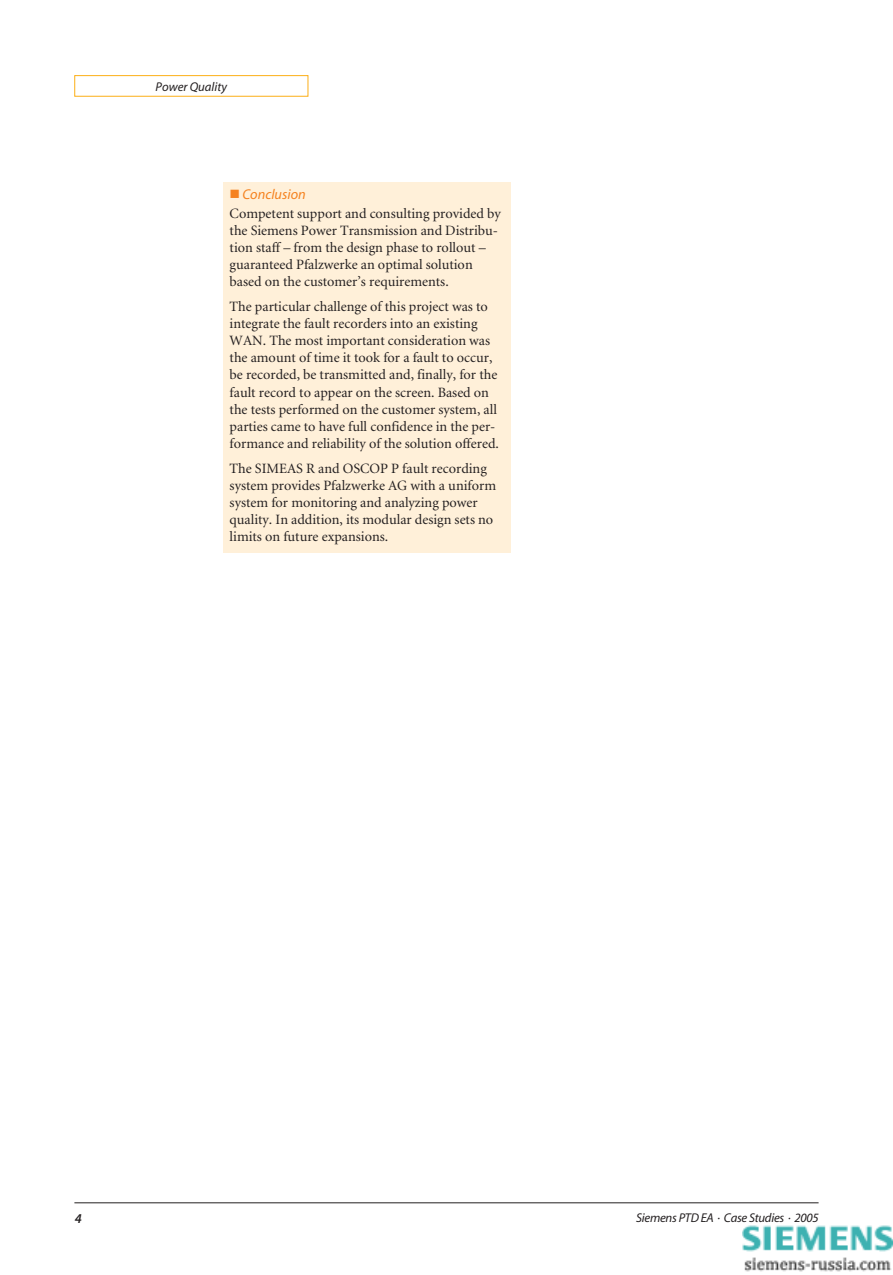
<style>
.page{position:relative;width:893px;height:1275px;background:#fff}
.page>*{position:absolute;margin:0;border:0;box-sizing:border-box;transform-origin:0 0}
.t1{font:14.25px/17px "Minion";color:#231f20}
.t2{font:14.25px "Myriad MM It 400 600";color:#f5821f}
.t3{font:13.5px "Myriad MM It 565 600";color:#231f20}
.t4{font:italic 12.75px "Myriad";letter-spacing:-.02em;color:#231f20}
.t5{font:12.75px "Myriad MM It 400 600";color:#231f20}
</style>
<div class="page">
<hr style="left:74px;top:1202px;width:745px;height:1px;background:#231f20">
<div style="left:74px;top:75px;width:234px;height:22px;border:1px solid #fcaf17"></div>
<div style="left:223px;top:182px;width:287px;height:370px;background:#fff0d9"></div>
<img style="left:742px;top:1225px;width:150px;height:47px">
<p class="t5" style="left:156px;top:82px;width:73px">Power Quality</p>
<p class="t2" style="left:242px;top:188px;width:65px">Conclusion</p>
<p class="t1" style="left:230px;top:206px;width:273px">Competent support and consulting provided by the Siemens Power Transmission and Distribu&shy;tion staff – from the design phase to rollout – guaranteed Pfalzwerke an optimal solution based on the customer’s requirements.</p>
<p class="t1" style="left:230px;top:299px;width:271px">The particular challenge of this project was to integrate the fault recorders into an existing WAN. The most important consideration was the amount of time it took for a fault to occur, be recorded, be transmitted and, finally, for the fault record to appear on the screen. Based on the tests performed on the customer system, all parties came to have full confidence in the per&shy;formance and reliability of the solution offered.</p>
<p class="t1" style="left:230px;top:461px;width:268px">The SIMEAS R and OSCOP P fault recording system provides Pfalzwerke AG with a uniform system for monitoring and analyzing power quality. In addition, its modular design sets no limits on future expansions.</p>
<p class="t3" style="left:75px;top:1212px;width:9px">4</p>
<p class="t4" style="left:636px;top:1212px;width:184px">Siemens PTD EA · Case Studies · 2005</p>
</div>
